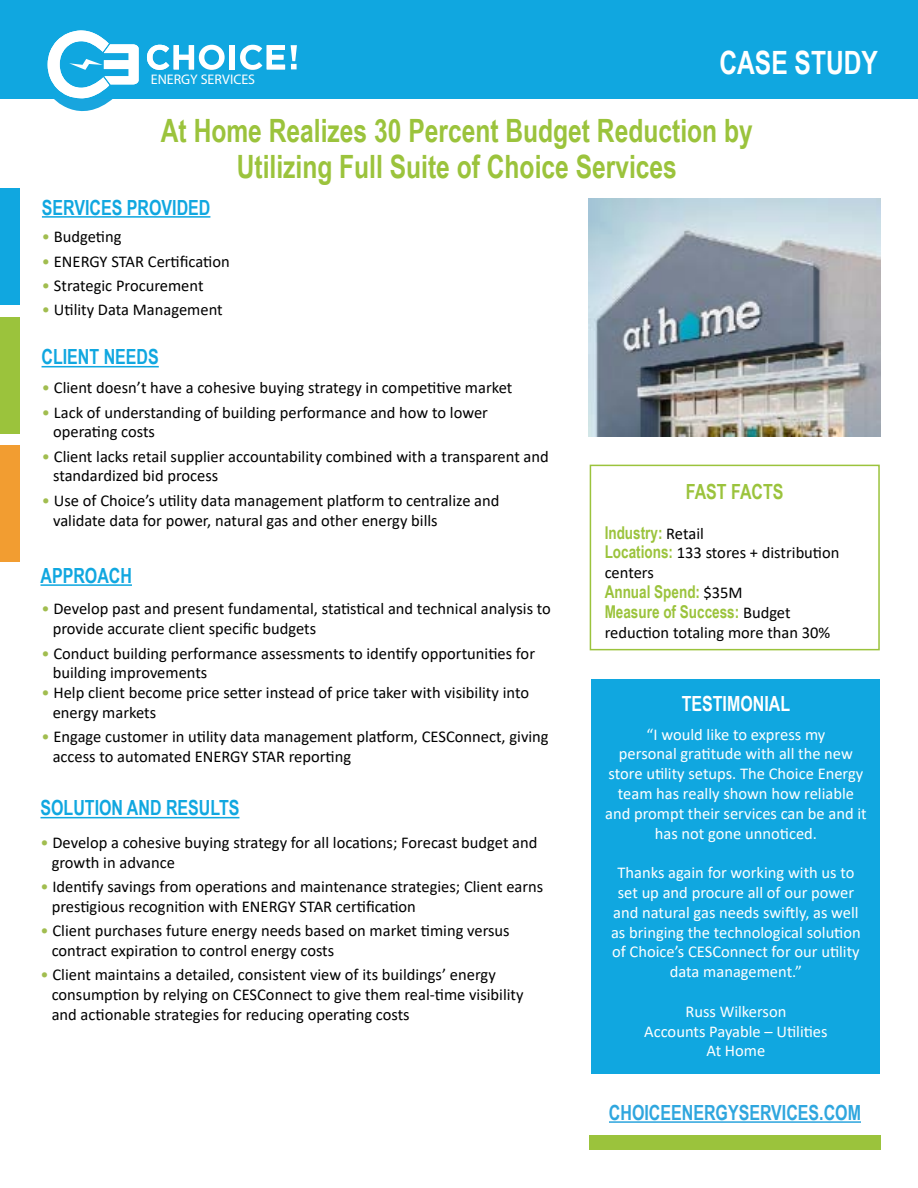
<style>
.page{position:relative;width:918px;height:1188px;background:#fff}
.page>*{position:absolute;margin:0;border:0;box-sizing:border-box;transform-origin:0 0}
.t1{font:700 32.1px/36px "Arial Narrow";color:#9bc33c;text-align:center;scale:.93 1}
.t2{font:700 32.1px "Arial Narrow";color:#fff;scale:.93 1}
.t3{font:700 20.85px "Arial Narrow";color:#10a7e0;scale:.93 1}
.t4{font:700 20.85px "Arial Narrow";color:#2fa6de;scale:.93 1}
.t5{font:700 20.85px "Arial Narrow";color:#fff;scale:.93 1}
.t6{font:700 20.85px "Arial Narrow";color:#9bc33c;scale:.93 1}
.t7{font:700 17.7px/19.8px "Arial Narrow";color:#9bc33c;scale:.93 1}
.t8{font:16.5px/19.8px "Calibri";color:#000}
.t9{font:16.5px/19.8px "Calibri";color:#fff;text-align:center}
.t10{font:500 13.95px "Gotham";color:#fff}
.s1{color:#a1bd4f}
.s2{font-family:"Calibri";font-weight:400;font-size:16.5px;color:#000}
.s3{font-family:"Arial Narrow";font-weight:700;font-size:17.7px;color:#9bc33c}
</style>
<div class="page">
<div style="left:0;top:0;width:918px;height:99px;background:#10a7e0"></div>
<hr style="left:609px;top:1121px;width:252px;height:2px;background:#2fa6de">
<div style="left:0;top:188px;width:19px;height:117px;background:#10a7e0"></div>
<div style="left:0;top:318px;width:19px;height:116px;background:#9bc33c"></div>
<div style="left:0;top:445px;width:19px;height:117px;background:#f29d31"></div>
<div style="left:590px;top:1135px;width:291px;height:14px;background:#9bc33c"></div>
<hr style="left:42px;top:366px;width:117px;height:1px;background:#10a7e0">
<div style="left:592px;top:679px;width:288px;height:395px;background:#10a7e0"></div>
<hr style="left:40px;top:584px;width:92px;height:2px;background:#10a7e0">
<hr style="left:40px;top:817px;width:199px;height:1px;background:#10a7e0">
<hr style="left:42px;top:216px;width:168px;height:2px;background:#10a7e0">
<div style="left:590px;top:465px;width:290px;height:185px;border:2px solid #9bc33c"></div>
<img style="left:589px;top:199px;width:292px;height:237px">
<svg style="left:48px;top:30px;width:91px;height:82px"></svg>
<div style="left:230px;top:45px;width:5px;height:24px;background:#fff"></div>
<svg style="left:240px;top:45px;width:45px;height:25px"></svg>
<svg style="left:147px;top:45px;width:78px;height:25px"></svg>
<svg style="left:291px;top:45px;width:6px;height:24px"></svg>
<p class="t10" style="left:151px;top:71px;width:106px">ENERGY SERVICES</p>
<h1 class="t2" style="left:719px;top:38px;width:172px">CASE STUDY</h1>
<h1 class="t1" style="left:161px;top:111px;width:638px">At Home Realizes 30 Percent Budget Reduction by<br>Utilizing Full Suite of Choice Services</h1>
<p class="t3" style="left:42px;top:192px;width:183px">SERVICES PROVIDED</p>
<p class="t8" style="left:42px;top:226px;width:81px"><span class="s1">•</span> Budgeting</p>
<p class="t8" style="left:42px;top:251px;width:189px"><span class="s1">•</span> ENERGY STAR Certification</p>
<p class="t8" style="left:42px;top:275px;width:163px"><span class="s1">•</span> Strategic Procurement</p>
<p class="t8" style="left:42px;top:299px;width:182px"><span class="s1">•</span> Utility Data Management</p>
<p class="t3" style="left:42px;top:341px;width:128px">CLIENT NEEDS</p>
<p class="t8" style="left:42px;top:377px;width:472px"><span class="s1">•</span> Client doesn’t have a cohesive buying strategy in competitive market</p>
<p class="t8" style="left:53px;top:402px;width:436px;text-indent:-11px"><span class="s1">•</span> Lack of understanding of building performance and how to lower operating costs</p>
<p class="t8" style="left:53px;top:446px;width:497px;text-indent:-11px"><span class="s1">•</span> Client lacks retail supplier accountability combined with a transparent and standardized bid process</p>
<p class="t8" style="left:53px;top:490px;width:448px;text-indent:-11px"><span class="s1">•</span> Use of Choice’s utility data management platform to centralize and validate data for power, natural gas and other energy bills</p>
<p class="t3" style="left:40px;top:560px;width:100px">APPROACH</p>
<p class="t8" style="left:53px;top:599px;width:500px;text-indent:-11px"><span class="s1">•</span> Develop past and present fundamental, statistical and technical analysis to provide accurate client specific budgets</p>
<p class="t8" style="left:53px;top:643px;width:484px;text-indent:-11px"><span class="s1">•</span> Conduct building performance assessments to identify opportunities for building improvements</p>
<p class="t8" style="left:53px;top:682px;width:478px;text-indent:-11px"><span class="s1">•</span> Help client become price setter instead of price taker with visibility into energy markets</p>
<p class="t8" style="left:53px;top:726px;width:497px;text-indent:-11px"><span class="s1">•</span> Engage customer in utility data management platform, CESConnect, giving access to automated ENERGY STAR reporting</p>
<p class="t3" style="left:40px;top:792px;width:215px">SOLUTION AND RESULTS</p>
<p class="t8" style="left:52px;top:832px;width:487px;text-indent:-11px"><span class="s1">•</span> Develop a cohesive buying strategy for all locations; Forecast budget and growth in advance</p>
<p class="t8" style="left:52px;top:876px;width:493px;text-indent:-11px"><span class="s1">•</span> Identify savings from operations and maintenance strategies; Client earns prestigious recognition with ENERGY STAR certification</p>
<p class="t8" style="left:52px;top:920px;width:460px;text-indent:-11px"><span class="s1">•</span> Client purchases future energy needs based on market timing versus contract expiration to control energy costs</p>
<p class="t8" style="left:52px;top:964px;width:473px;text-indent:-11px"><span class="s1">•</span> Client maintains a detailed, consistent view of its buildings’ energy consumption by relying on CESConnect to give them real-time visibility and actionable strategies for reducing operating costs</p>
<p class="t6" style="left:686px;top:476px;width:107px">FAST FACTS</p>
<p class="t7" style="left:605px;top:522px;width:108px">Industry: <span class="s2">Retail</span></p>
<p class="t8" style="left:605px;top:543px;width:236px"><span class="s3">Locations:</span> 133 stores + distribution centers</p>
<p class="t7" style="left:605px;top:581px;width:201px">Annual Spend: <span class="s2">$35M<br></span>Measure of Success: <span class="s2">Budget</span></p>
<p class="t8" style="left:605px;top:622px;width:227px">reduction totaling more than 30%</p>
<p class="t5" style="left:682px;top:688px;width:118px">TESTIMONIAL</p>
<p class="t9" style="left:605px;top:724px;width:263px">“I would like to express my<br>personal gratitude with all the new store utility setups. The Choice Energy team has really shown how reliable and prompt their services can be and it has not gone unnoticed.</p>
<p class="t9" style="left:611px;top:862px;width:251px">Thanks again for working with us to set up and procure all of our power and natural gas needs swiftly, as well as bringing the technological solution of Choice’s CESConnect for our utility data management.”</p>
<p class="t9" style="left:644px;top:1001px;width:185px">Russ Wilkerson<br>Accounts Payable – Utilities<br>At Home</p>
<p class="t4" style="left:609px;top:1097px;width:272px">CHOICEENERGYSERVICES.COM</p>
</div>
